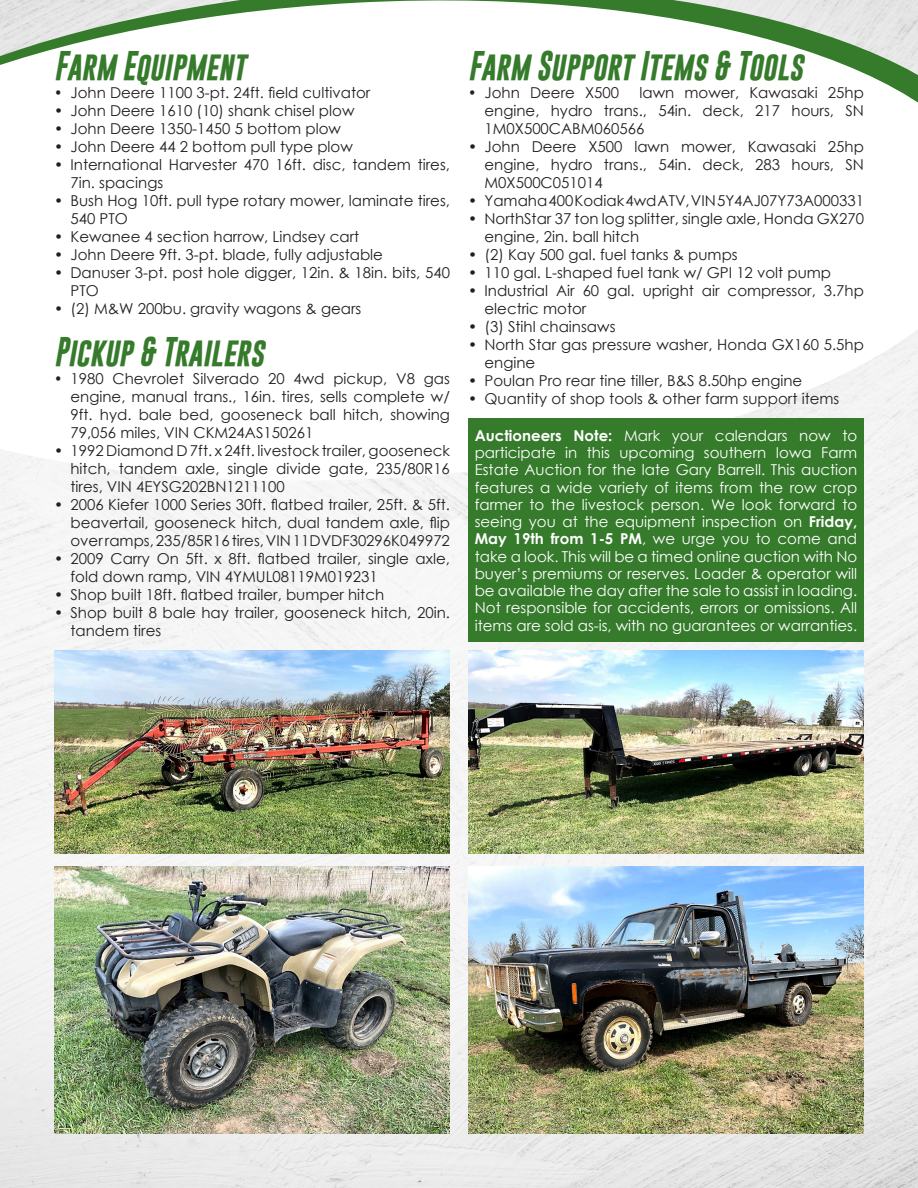
<style>
.page{position:relative;width:918px;height:1188px;background:#fff}
.page>*{position:absolute;margin:0;border:0;box-sizing:border-box;transform-origin:0 0}
.t1{font:italic 700 30px "Gobold";color:#357b2b;scale:.89 1}
.t2{font:15px/18px "Century Gothic";color:#231f20}
.t3{font:15px/17.2px "Century Gothic";color:#fff;text-align:justify}
.t4{font:15px/18px "Century Gothic";color:#231f20;text-align:justify;scale:.92 1}
.s1{font-weight:700}
</style>
<div class="page">
<img style="left:0;top:496px;width:918px;height:692px">
<svg style="left:0;top:0;width:918px;height:496px"></svg>
<img style="left:54px;top:650px;width:396px;height:203px">
<img style="left:54px;top:866px;width:396px;height:268px">
<img style="left:468px;top:650px;width:396px;height:203px">
<img style="left:468px;top:866px;width:396px;height:268px">
<div style="left:468px;top:418px;width:396px;height:224px;background:#357b2b"></div>
<p class="t1" style="left:54px;top:46px;width:216px">Farm Equipment</p>
<p class="t4" style="left:54px;top:83px;width:346px">• John Deere 1100 3-pt. 24ft. field cultivator</p>
<p class="t2" style="left:54px;top:101px;width:302px">• John Deere 1610 (10) shank chisel plow</p>
<p class="t2" style="left:54px;top:119px;width:288px">• John Deere 1350-1450 5 bottom plow</p>
<p class="t2" style="left:54px;top:137px;width:300px">• John Deere 44 2 bottom pull type plow</p>
<p class="t2" style="left:70px;top:155px;width:381px;text-indent:-16px">• International Harvester 470 16ft. disc, tandem tires,<br>7in. spacings</p>
<p class="t2" style="left:70px;top:191px;width:381px;text-indent:-16px">• Bush Hog 10ft. pull type rotary mower, laminate tires,<br>540 PTO</p>
<p class="t2" style="left:54px;top:227px;width:307px">• Kewanee 4 section harrow, Lindsey cart</p>
<p class="t2" style="left:54px;top:245px;width:331px">• John Deere 9ft. 3-pt. blade, fully adjustable</p>
<p class="t2" style="left:70px;top:263px;width:381px;text-indent:-16px">• Danuser 3-pt. post hole digger, 12in. &amp; 18in. bits, 540<br>PTO</p>
<p class="t2" style="left:54px;top:299px;width:309px">• (2) M&amp;W 200bu. gravity wagons &amp; gears</p>
<p class="t1" style="left:54px;top:332px;width:238px">Pickup &amp; Trailers</p>
<p class="t4" style="left:70px;top:369px;width:414px;text-indent:-16px">• 1980 Chevrolet Silverado 20 4wd pickup, V8 gas engine, manual trans., 16in. tires, sells complete w/ 9ft. hyd. bale bed, gooseneck ball hitch, showing 79,056 miles, VIN CKM24AS150261</p>
<p class="t2" style="left:70px;top:441px;width:381px;text-align:justify;text-indent:-16px">• 1992 Diamond D 7ft. x 24ft. livestock trailer, gooseneck hitch, tandem axle, single divide gate, 235/80R16 tires, VIN 4EYSG202BN1211100</p>
<p class="t2" style="left:70px;top:495px;width:381px;text-align:justify;text-indent:-16px">• 2006 Kiefer 1000 Series 30ft. flatbed trailer, 25ft. &amp; 5ft. beavertail, gooseneck hitch, dual tandem axle, flip over ramps, 235/85R16 tires, VIN 11DVDF30296K049972</p>
<p class="t2" style="left:70px;top:549px;width:381px;text-indent:-16px">• 2009 Carry On 5ft. x 8ft. flatbed trailer, single axle, fold down ramp, VIN 4YMUL08119M019231</p>
<p class="t2" style="left:54px;top:585px;width:332px">• Shop built 18ft. flatbed trailer, bumper hitch</p>
<p class="t2" style="left:70px;top:603px;width:381px;text-indent:-16px">• Shop built 8 bale hay trailer, gooseneck hitch, 20in. tandem tires</p>
<p class="t1" style="left:468px;top:46px;width:378px">Farm Support Items &amp; Tools</p>
<p class="t4" style="left:468px;top:83px;width:166px">• John Deere X500</p>
<p class="t2" style="left:484px;top:83px;width:381px;text-align:justify;text-indent:155px">lawn mower, Kawasaki 25hp engine, hydro trans., 54in. deck, 217 hours, SN 1M0X500CABM060566</p>
<p class="t2" style="left:484px;top:137px;width:381px;text-align:justify;text-indent:-16px">• John Deere X500 lawn mower, Kawasaki 25hp engine, hydro trans., 54in. deck, 283 hours, SN M0X500C051014</p>
<p class="t2" style="left:468px;top:191px;width:397px">• Yamaha 400 Kodiak 4wd ATV, VIN 5Y4AJ07Y73A000331</p>
<p class="t2" style="left:484px;top:209px;width:381px;text-indent:-16px">• NorthStar 37 ton log splitter, single axle, Honda GX270 engine, 2in. ball hitch</p>
<p class="t2" style="left:468px;top:245px;width:271px">• (2) Kay 500 gal. fuel tanks &amp; pumps</p>
<p class="t2" style="left:468px;top:263px;width:365px">• 110 gal. L-shaped fuel tank w/ GPI 12 volt pump</p>
<p class="t2" style="left:484px;top:281px;width:381px;text-indent:-16px">• Industrial Air 60 gal. upright air compressor, 3.7hp electric motor</p>
<p class="t2" style="left:468px;top:317px;width:149px">• (3) Stihl chainsaws</p>
<p class="t2" style="left:484px;top:335px;width:381px;text-indent:-16px">• North Star gas pressure washer, Honda GX160 5.5hp engine</p>
<p class="t2" style="left:468px;top:371px;width:336px">• Poulan Pro rear tine tiller, B&amp;S 8.50hp engine</p>
<p class="t2" style="left:468px;top:389px;width:373px">• Quantity of shop tools &amp; other farm support items</p>
<p class="t3" style="left:475px;top:426px;width:384px"><span class="s1">Auctioneers Note:</span> Mark your calendars now to participate in this upcoming southern Iowa Farm Estate Auction for the late Gary Barrell. This auction features a wide variety of items from the row crop farmer to the livestock person. We look forward to seeing you at the equipment inspection on <span class="s1">Friday, May 19th from 1-5 PM</span>, we urge you to come and take a look. This will be a timed online auction with No buyer’s premiums or reserves. Loader &amp; operator will be available the day after the sale to assist in loading.<br>Not responsible for accidents, errors or omissions. All items are sold as-is, with no guarantees or warranties.</p>
</div>
